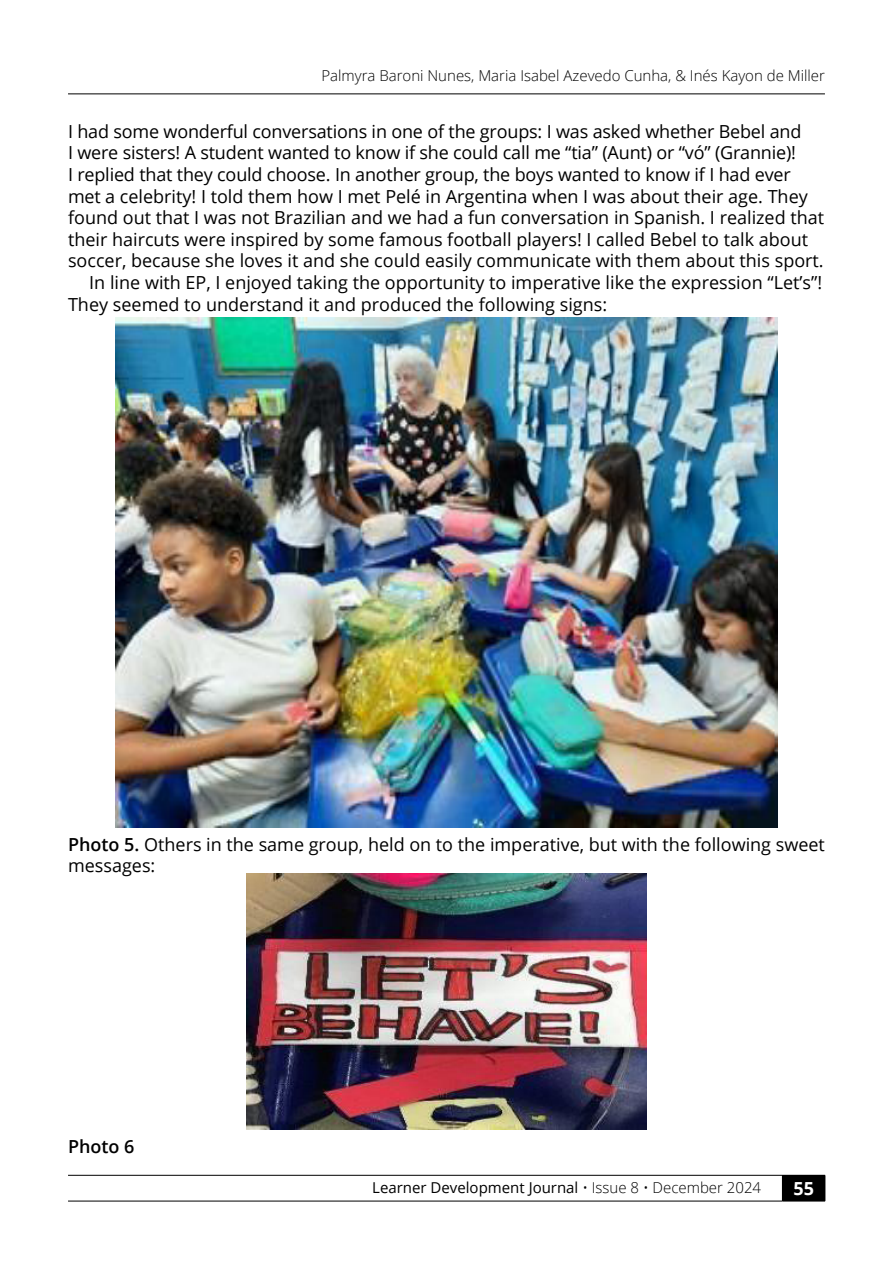
<style>
.page{position:relative;width:893px;height:1263px;background:#fff}
.page>*{position:absolute;margin:0;border:0;box-sizing:border-box;transform-origin:0 0}
.t1{font:18px/21.6px "Open Sans";color:#000}
.t2{font:600 18px "Open Sans";color:#000}
.t3{font:700 18px "Open Sans";color:#fff}
.t4{font:300 15px "Open Sans";color:#000}
.t5{font:15px "Open Sans";color:#000}
.s1{font-weight:600}
.s2{font-weight:300}
</style>
<div class="page">
<hr style="left:68px;top:94px;width:757px;height:1px;background:#000">
<div style="left:782px;top:1175px;width:43px;height:26px;background:#000"></div>
<hr style="left:68px;top:1175px;width:714px;height:1px;background:#000">
<svg style="left:825px;top:1175px;width:1px;height:26px"></svg>
<hr style="left:68px;top:1201px;width:714px;height:1px;background:#000">
<hr style="left:782px;top:1201px;width:43px;height:1px;background:#000">
<img style="left:116px;top:317px;width:661px;height:511px">
<img style="left:247px;top:873px;width:399px;height:257px">
<p class="t4" style="left:321px;top:65px;width:505px">Palmyra Baroni Nunes, Maria Isabel Azevedo Cunha, &amp; Inés Kayon de Miller</p>
<p class="t1" style="left:68px;top:120px;width:735px">I had some wonderful conversations in one of the groups: I was asked whether Bebel and</p>
<p class="t1" style="left:68px;top:142px;width:729px">I were sisters! A student wanted to know if she could call me “tia” (Aunt) or “vó” (Grannie)!</p>
<p class="t1" style="left:68px;top:163px;width:724px">I replied that they could choose. In another group, the boys wanted to know if I had ever</p>
<p class="t1" style="left:68px;top:185px;width:741px">met a celebrity! I told them how I met Pelé in Argentina when I was about their age. They</p>
<p class="t1" style="left:68px;top:206px;width:758px">found out that I was not Brazilian and we had a fun conversation in Spanish. I realized that</p>
<p class="t1" style="left:68px;top:228px;width:742px">their haircuts were inspired by some famous football players! I called Bebel to talk about</p>
<p class="t1" style="left:68px;top:250px;width:757px">soccer, because she loves it and she could easily communicate with them about this sport.</p>
<p class="t1" style="left:89px;top:271px;width:734px">In line with EP, I enjoyed taking the opportunity to imperative like the expression “Let’s”!</p>
<p class="t1" style="left:68px;top:293px;width:541px">They seemed to understand it and produced the following signs:</p>
<p class="t1" style="left:68px;top:833px;width:758px"><span class="s1">Photo 5.</span> Others in the same group, held on to the imperative, but with the following sweet messages:</p>
<p class="t2" style="left:68px;top:1134px;width:68px">Photo 6</p>
<p class="t5" style="left:372px;top:1177px;width:390px">Learner Development Journal <span class="s2">• Issue 8 • December 2024</span></p>
<p class="t3" style="left:793px;top:1176px;width:22px">55</p>
</div>
